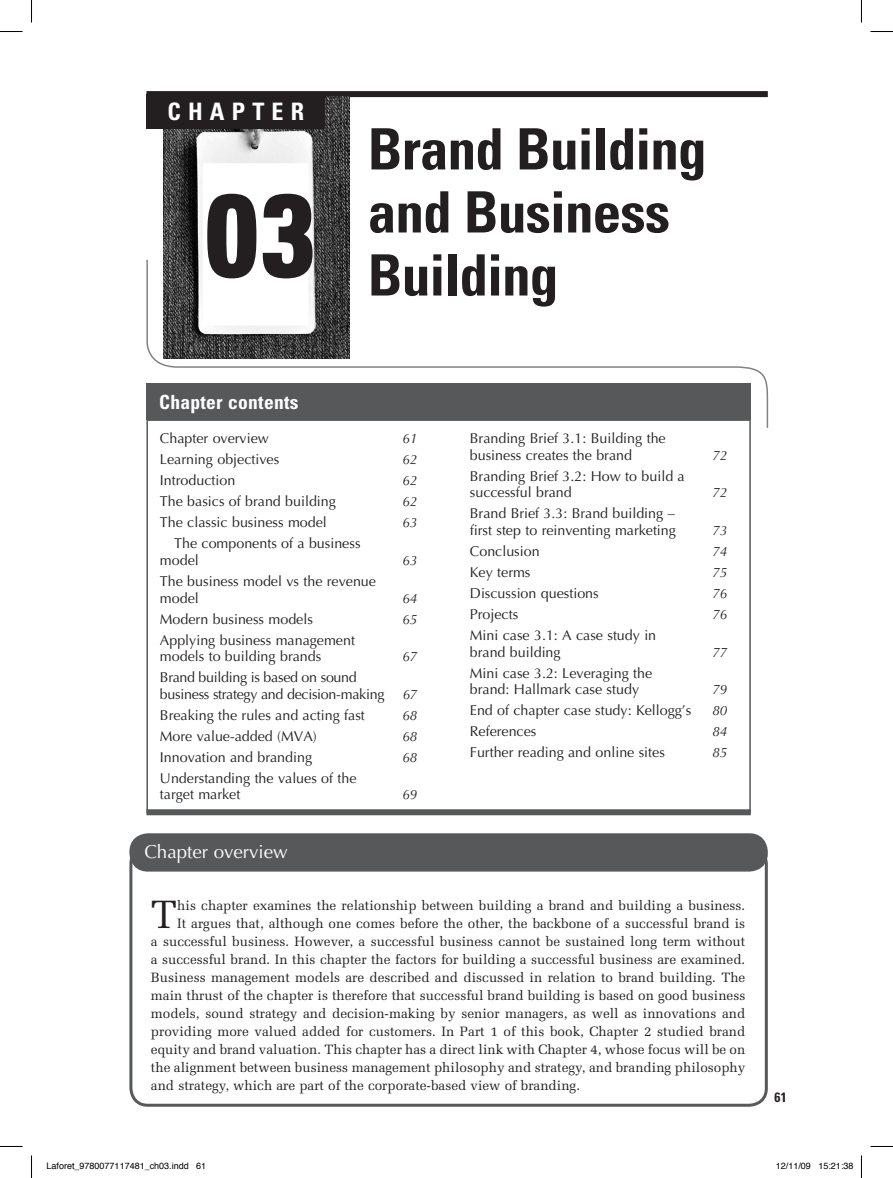
<style>
.page{position:relative;width:893px;height:1178px;background:#fff}
.page>*{position:absolute;margin:0;border:0;box-sizing:border-box;transform-origin:0 0}
.t1{font:700 condensed 57px "Univers LT Std";letter-spacing:-.015em;color:#231f20}
.t2{font:39.45px "Melior LT Std";color:#231f20}
.t3{font:700 condensed 24px "Univers LT Std";letter-spacing:.3em;color:#fff}
.t4{font:700 condensed 19.5px "Univers LT Std";letter-spacing:.015em;color:#fff}
.t5{font:18.75px "Optima LT Std";color:#fff}
.t6{font:14.25px/16.5px "Optima LT Std";color:#231f20}
.t7{font:14.25px/16.5px "Optima LT Std";letter-spacing:-.02em;color:#231f20}
.t8{font:13.5px "Melior LT Std";color:#231f20}
.t9{font:italic 13.5px "Optima LT Std";color:#231f20}
.t10{font:700 condensed 13.5px "Univers LT Std";color:#231f20}
.t11{font:9px "Helvetica";color:#000}
</style>
<div class="page">
<svg style="left:146px;top:258px;width:622px;height:171px"></svg>
<div style="left:146px;top:91px;width:621px;height:6px;background:#231f20"></div>
<div style="left:146px;top:384px;width:604px;height:36px;background:#57585a"></div>
<div style="left:129px;top:845px;width:638px;height:261px;border:3px solid #57585a;border-radius:17px"></div>
<div style="left:131px;top:834px;width:635px;height:35px;background:#57585a;border-radius:17px"></div>
<div style="left:129px;top:833px;width:638px;height:38px;border:3px solid #57585a;border-radius:17px"></div>
<div style="left:146px;top:809px;width:604px;height:6px;background:#57585a"></div>
<div style="left:146px;top:419px;width:604px;height:393px;border:2px solid #57585a"></div>
<img style="left:164px;top:97px;width:185px;height:261px">
<div style="left:146px;top:94px;width:179px;height:34px;background:#231f20"></div>
<svg style="left:206px;top:192px;width:108px;height:88px"></svg>
<svg style="left:0;top:31px;width:22px;height:1px"></svg>
<svg style="left:870px;top:31px;width:22px;height:1px"></svg>
<svg style="left:31px;top:0;width:1px;height:22px"></svg>
<svg style="left:31px;top:1155px;width:1px;height:22px"></svg>
<h3 class="t3" style="left:167px;top:96px;width:138px">Chapter</h3>
<h1 class="t1" style="left:367px;top:114px;width:340px">Brand Building</h1>
<h1 class="t1" style="left:367px;top:177px;width:304px">and Business</h1>
<h1 class="t1" style="left:206px;top:240px;width:353px"><sup>03</sup> Building</h1>
<h3 class="t4" style="left:159px;top:390px;width:141px">Chapter contents</h3>
<p class="t6" style="left:160px;top:430px;width:110px">Chapter overview</p>
<p class="t9" style="left:402px;top:431px;width:17px">61</p>
<p class="t6" style="left:160px;top:451px;width:121px">Learning objectives</p>
<p class="t9" style="left:402px;top:452px;width:17px">62</p>
<p class="t6" style="left:160px;top:472px;width:77px">Introduction</p>
<p class="t9" style="left:402px;top:473px;width:17px">62</p>
<p class="t6" style="left:160px;top:493px;width:177px">The basics of brand building</p>
<p class="t9" style="left:402px;top:494px;width:17px">62</p>
<p class="t6" style="left:160px;top:514px;width:168px">The classic business model</p>
<p class="t9" style="left:402px;top:515px;width:17px">63</p>
<p class="t6" style="left:160px;top:535px;width:202px;text-indent:14px">The components of a business model</p>
<p class="t9" style="left:402px;top:552px;width:17px">63</p>
<p class="t6" style="left:160px;top:573px;width:217px">The business model vs the revenue model</p>
<p class="t9" style="left:402px;top:590px;width:17px">64</p>
<p class="t6" style="left:160px;top:610px;width:154px">Modern business models</p>
<p class="t9" style="left:402px;top:611px;width:17px">65</p>
<p class="t6" style="left:160px;top:631px;width:196px">Applying business management models to building brands</p>
<p class="t9" style="left:402px;top:648px;width:17px">67</p>
<p class="t7" style="left:160px;top:669px;width:226px">Brand building is based on sound business strategy and decision-making</p>
<p class="t9" style="left:402px;top:686px;width:16px">67</p>
<p class="t6" style="left:160px;top:706px;width:206px">Breaking the rules and acting fast</p>
<p class="t9" style="left:402px;top:707px;width:17px">68</p>
<p class="t6" style="left:160px;top:727px;width:158px">More value-added (MVA)</p>
<p class="t9" style="left:402px;top:728px;width:17px">68</p>
<p class="t6" style="left:160px;top:748px;width:154px">Innovation and branding</p>
<p class="t9" style="left:402px;top:749px;width:17px">68</p>
<p class="t6" style="left:160px;top:769px;width:198px">Understanding the values of the target market</p>
<p class="t9" style="left:402px;top:786px;width:17px">69</p>
<h3 class="t5" style="left:144px;top:840px;width:145px">Chapter overview</h3>
<p class="t6" style="left:469px;top:430px;width:197px">Branding Brief 3.1: Building the business creates the brand</p>
<p class="t6" style="left:469px;top:468px;width:216px">Branding Brief 3.2: How to build a successful brand</p>
<p class="t6" style="left:469px;top:505px;width:207px">Brand Brief 3.3: Brand building – first step to reinventing marketing</p>
<p class="t9" style="left:712px;top:447px;width:17px">72</p>
<p class="t9" style="left:712px;top:485px;width:17px">72</p>
<p class="t9" style="left:712px;top:522px;width:17px">73</p>
<p class="t6" style="left:469px;top:543px;width:71px">Conclusion</p>
<p class="t9" style="left:712px;top:543px;width:17px">74</p>
<p class="t6" style="left:469px;top:564px;width:62px">Key terms</p>
<p class="t9" style="left:712px;top:564px;width:17px">75</p>
<p class="t6" style="left:469px;top:585px;width:130px">Discussion questions</p>
<p class="t9" style="left:712px;top:585px;width:17px">76</p>
<p class="t6" style="left:469px;top:606px;width:50px">Projects</p>
<p class="t9" style="left:712px;top:606px;width:17px">76</p>
<p class="t6" style="left:469px;top:627px;width:188px">Mini case 3.1: A case study in brand building</p>
<p class="t9" style="left:712px;top:644px;width:17px">77</p>
<p class="t6" style="left:469px;top:664px;width:184px">Mini case 3.2: Leveraging the brand: Hallmark case study</p>
<p class="t9" style="left:712px;top:681px;width:17px">79</p>
<p class="t6" style="left:469px;top:702px;width:223px">End of chapter case study: Kellogg’s</p>
<p class="t9" style="left:712px;top:702px;width:17px">80</p>
<p class="t6" style="left:469px;top:723px;width:68px">References</p>
<p class="t9" style="left:712px;top:723px;width:17px">84</p>
<p class="t6" style="left:469px;top:744px;width:196px">Further reading and online sites</p>
<p class="t9" style="left:712px;top:744px;width:17px">85</p>
<h2 class="t2" style="left:151px;top:890px;width:28px">T</h2>
<p class="t8" style="left:177px;top:896px;width:569px">his chapter examines the relationship between building a brand and building a business.</p>
<p class="t8" style="left:177px;top:914px;width:569px">It argues that, although one comes before the other, the backbone of a successful brand is</p>
<p class="t8" style="left:151px;top:932px;width:595px">a successful business. However, a successful business cannot be sustained long term without</p>
<p class="t8" style="left:151px;top:950px;width:595px">a successful brand. In this chapter the factors for building a successful business are examined.</p>
<p class="t8" style="left:151px;top:968px;width:595px">Business management models are described and discussed in relation to brand building. The</p>
<p class="t8" style="left:151px;top:986px;width:595px">main thrust of the chapter is therefore that successful brand building is based on good business</p>
<p class="t8" style="left:151px;top:1004px;width:595px">models, sound strategy and decision-making by senior managers, as well as innovations and</p>
<p class="t8" style="left:151px;top:1022px;width:595px">providing more valued added for customers. In Part 1 of this book, Chapter 2 studied brand</p>
<p class="t8" style="left:151px;top:1040px;width:595px">equity and brand valuation. This chapter has a direct link with Chapter 4, whose focus will be on</p>
<p class="t8" style="left:151px;top:1058px;width:595px">the alignment between business management philosophy and strategy, and branding philosophy</p>
<p class="t8" style="left:151px;top:1076px;width:430px">and strategy, which are part of the corporate-based view of branding.</p>
<p class="t10" style="left:774px;top:1088px;width:14px">61</p>
<p class="t11" style="left:46px;top:1158px;width:161px">Laforet_9780077117481_ch03.indd 61</p>
<p class="t11" style="left:775px;top:1158px;width:79px">12/11/09 15:21:38</p>
</div>
